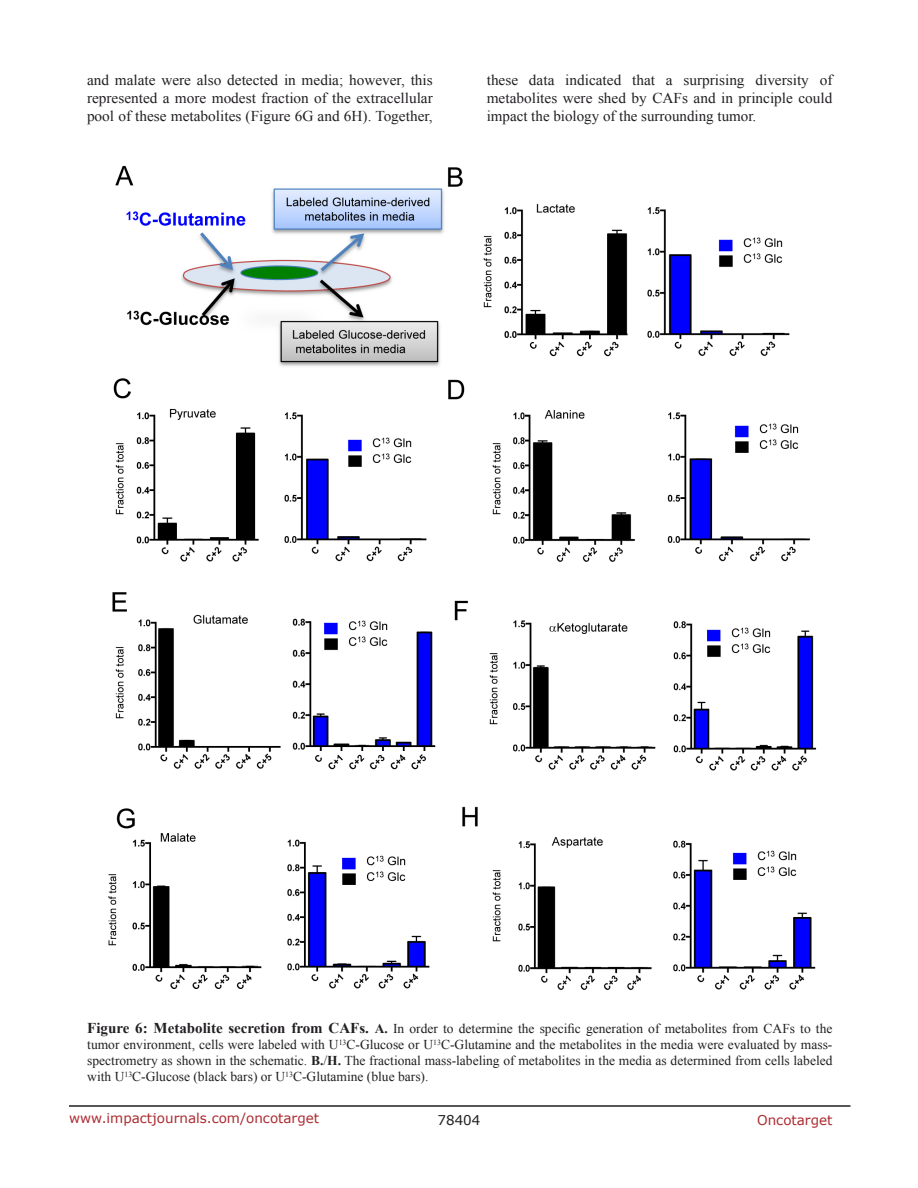
<style>
.page{position:relative;width:918px;height:1188px;background:#fff}
.page>*{position:absolute;margin:0;border:0;box-sizing:border-box;transform-origin:0 0}
.BodyText{font:15px/18px "Times New Roman";color:#221f22;text-align:justify}
.FigureText{font:13.5px/16.2px "Times New Roman";color:#221f22;text-align:justify}
.t1{font:13.5px "Verdana";color:#ac2b31}
.t2{font:13.5px "Verdana";color:#221f22}
.s1{font-weight:700;font-size:15px}
.s2{font-weight:700}
</style>
<div class="page">
<hr style="left:69px;top:1105px;width:781px;height:2px;background:#231f20">
<img style="left:108px;top:165px;width:709px;height:825px">
<p class="BodyText" style="left:87px;top:71px;width:347px">and malate were also detected in media; however, this represented a more modest fraction of the extracellular pool of these metabolites (Figure 6G and 6H). Together,</p>
<p class="BodyText" style="left:487px;top:71px;width:347px">these data indicated that a surprising diversity of metabolites were shed by CAFs and in principle could impact the biology of the surrounding tumor.</p>
<p class="FigureText" style="left:87px;top:1020px;width:747px"><span class="s1">Figure 6: Metabolite secretion from CAFs.</span> <span class="s2">A.</span> In order to determine the specific generation of metabolites from CAFs to the tumor environment, cells were labeled with U<sup>13</sup>C-Glucose or U<sup>13</sup>C-Glutamine and the metabolites in the media were evaluated by mass&shy;spectrometry as shown in the schematic. <span class="s2">B.</span>/<span class="s2">H.</span> The fractional mass-labeling of metabolites in the media as determined from cells labeled with U<sup>13</sup>C-Glucose (black bars) or U<sup>13</sup>C-Glutamine (blue bars).</p>
<p class="t1" style="left:69px;top:1109px;width:252px">www.impactjournals.com/oncotarget</p>
<p class="t2" style="left:438px;top:1111px;width:44px">78404</p>
<p class="t1" style="left:757px;top:1111px;width:77px">Oncotarget</p>
</div>
